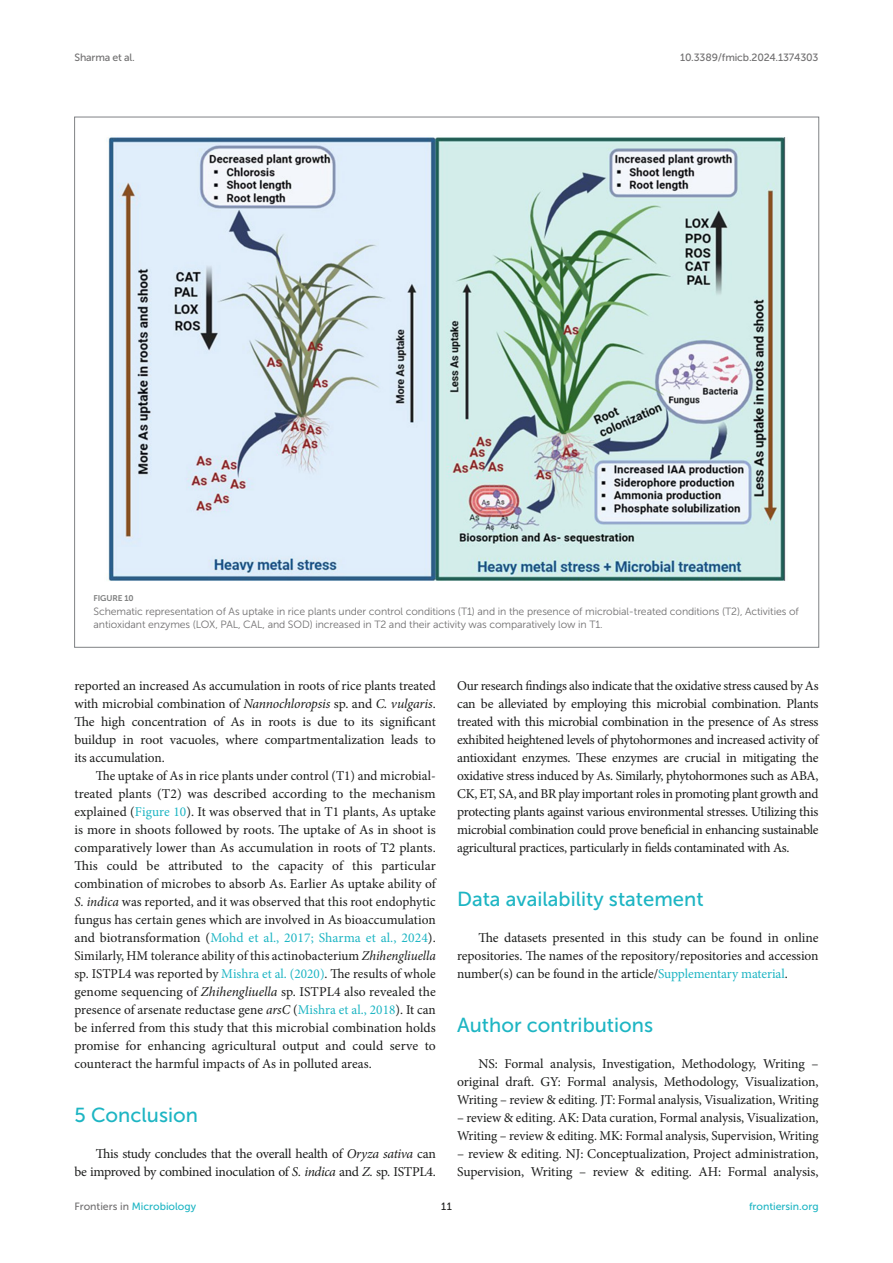
<style>
.page{position:relative;width:893px;height:1263px;background:#fff}
.page>*{position:absolute;margin:0;border:0;box-sizing:border-box;transform-origin:0 0}
.HEAD_1{font:20.25px "Museo Sans 500";color:#1db5c3}
.TEXT_FLUSH{font:13.5px/18px "Minion Pro";letter-spacing:-.01em;color:#1b1c1b;text-align:justify}
.TEXT{font:13.5px/18px "Minion Pro";color:#1b1c1b;text-align:justify}
.FIG_LEG{font:10.5px/13.5px "Museo Sans 300";letter-spacing:-.01em;color:#706f70}
.t1{font:10.5px "Museo Sans 500";color:#1db5c3}
.t2{font:10.5px "Museo Sans 500";letter-spacing:-.015em;color:#706f70}
.t3{font:10.5px "Museo Sans 500";color:#1b1c1b}
.FIG_HD{font:8.25px "Museo Sans 700";letter-spacing:-.01em;color:#7e7f7f}
.s1{font-style:italic}
.s2{color:#1db5c3}
.s3{color:#706f70}
</style>
<div class="page">
<img style="left:108px;top:137px;width:678px;height:444px">
<p class="t2" style="left:74px;top:51px;width:62px">Sharma et al.</p>
<p class="t2" style="left:680px;top:51px;width:140px">10.3389/fmicb.2024.1374303</p>
<p class="FIG_HD" style="left:94px;top:594px;width:42px">FIGURE 10</p>
<p class="FIG_LEG" style="left:94px;top:604px;width:707px">Schematic representation of As uptake in rice plants under control conditions (T1) and in the presence of microbial-treated conditions (T2), Activities of antioxidant enzymes (LOX, PAL, CAL, and SOD) increased in T2 and their activity was comparatively low in T1.</p>
<p class="TEXT" style="left:74px;top:677px;width:363px">reported an increased As accumulation in roots of rice plants treated with microbial combination of <span class="s1">Nannochloropsis</span> sp. and <span class="s1">C. vulgaris</span>.<br>The high concentration of As in roots is due to its significant buildup in root vacuoles, where compartmentalization leads to its accumulation.</p>
<p class="TEXT" style="left:74px;top:767px;width:363px;text-indent:21px">The uptake of As in rice plants under control (T1) and microbial&shy;treated plants (T2) was described according to the mechanism explained (<span class="s2">Figure 10</span>). It was observed that in T1 plants, As uptake is more in shoots followed by roots. The uptake of As in shoot is comparatively lower than As accumulation in roots of T2 plants.<br>This could be attributed to the capacity of this particular combination of microbes to absorb As. Earlier As uptake ability of <span class="s1">S. indica</span> was reported, and it was observed that this root endophytic fungus has certain genes which are involved in As bioaccumulation and biotransformation (<span class="s2">Mohd et al., 2017; Sharma et al., 2024</span>).<br>Similarly, HM tolerance ability of this actinobacterium <span class="s1">Zhihengliuella </span>sp. ISTPL4 was reported by <span class="s2">Mishra et al. (2020)</span>. The results of whole genome sequencing of <span class="s1">Zhihengliuella</span> sp. ISTPL4 also revealed the presence of arsenate reductase gene <span class="s1">arsC</span> (<span class="s2">Mishra et al., 2018</span>). It can be inferred from this study that this microbial combination holds promise for enhancing agricultural output and could serve to counteract the harmful impacts of As in polluted areas.</p>
<p class="HEAD_1" style="left:74px;top:1104px;width:125px">5 Conclusion</p>
<p class="TEXT_FLUSH" style="left:74px;top:1145px;width:363px;text-align:right">This study concludes that the overall health of <span class="s1">Oryza sativa</span> can<br>be improved by combined inoculation of <span class="s1">S. indica</span> and <span class="s1">Z.</span> sp. ISTPL4.</p>
<p class="TEXT_FLUSH" style="left:457px;top:677px;width:363px">Our research findings also indicate that the oxidative stress caused by As can be alleviated by employing this microbial combination. Plants treated with this microbial combination in the presence of As stress exhibited heightened levels of phytohormones and increased activity of antioxidant enzymes. These enzymes are crucial in mitigating the oxidative stress induced by As. Similarly, phytohormones such as ABA, CK, ET, SA, and BR play important roles in promoting plant growth and protecting plants against various environmental stresses. Utilizing this microbial combination could prove beneficial in enhancing sustainable agricultural practices, particularly in fields contaminated with As.</p>
<p class="HEAD_1" style="left:457px;top:888px;width:248px">Data availability statement</p>
<p class="TEXT_FLUSH" style="left:457px;top:929px;width:363px;text-indent:21px">The datasets presented in this study can be found in online repositories. The names of the repository/repositories and accession number(s) can be found in the article/<span class="s2">Supplementary material</span>.</p>
<p class="HEAD_1" style="left:457px;top:1014px;width:197px">Author contributions</p>
<p class="TEXT_FLUSH" style="left:457px;top:1055px;width:363px;text-indent:21px">NS: Formal analysis, Investigation, Methodology, Writing – original draft. GY: Formal analysis, Methodology, Visualization, Writing – review &amp; editing. JT: Formal analysis, Visualization, Writing</p>
<p class="TEXT_FLUSH" style="left:457px;top:1109px;width:363px">– review &amp; editing. AK: Data curation, Formal analysis, Visualization,<br>Writing – review &amp; editing. MK: Formal analysis, Supervision, Writing</p>
<p class="TEXT_FLUSH" style="left:457px;top:1145px;width:363px">– review &amp; editing. NJ: Conceptualization, Project administration,<br>Supervision, Writing – review &amp; editing. AH: Formal analysis,</p>
<p class="t1" style="left:74px;top:1200px;width:123px"><span class="s3">Frontiers in</span> Microbiology</p>
<p class="t3" style="left:441px;top:1200px;width:12px">11</p>
<p class="t1" style="left:749px;top:1200px;width:71px">frontiersin.org</p>
</div>
